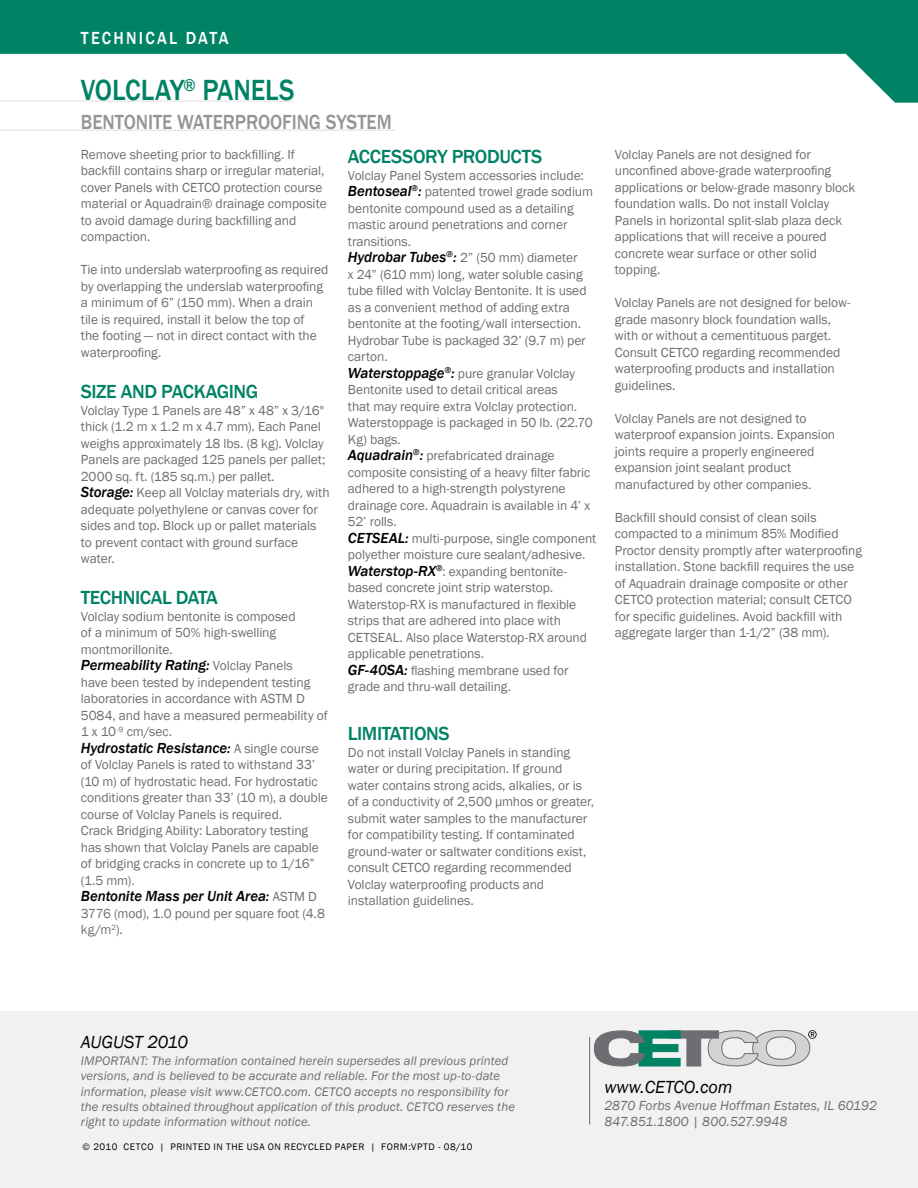
<style>
.page{position:relative;width:918px;height:1188px;background:#fff}
.page>*{position:absolute;margin:0;border:0;box-sizing:border-box;transform-origin:0 0}
.t1{font:500 30px "Franklin Gothic";letter-spacing:-.005em;color:#008265;scale:.9 1}
.t2{font:500 21px "Franklin Gothic";letter-spacing:-.005em;color:#939598;scale:.9 1}
.t3{font:500 19.5px "Franklin Gothic";letter-spacing:-.02em;color:#008265}
.t4{font:italic 18px "Franklin Gothic";color:#000}
.t5{font:500 18px "Franklin Gothic";letter-spacing:.135em;color:#fff;scale:.9 1}
.t6{font:italic 18px "Franklin Gothic";letter-spacing:-.02em;color:#000}
.t7{font:italic 500 15px "Franklin Gothic";letter-spacing:-.005em;color:#000}
.t8{font:13.5px/16.5px "Franklin Gothic";letter-spacing:-.005em;color:#6d6e71}
.t9{font:italic 13.5px/16.2px "Franklin Gothic";letter-spacing:.005em;color:#6d6e71}
.t10{font:italic 12.75px/15.3px "Franklin Gothic";letter-spacing:.005em;color:#6d6e71}
.t11{font:9.75px "Franklin Gothic";letter-spacing:.06em;color:#000}
.s1{font-weight:500;font-style:italic;font-size:15px;color:#000}
.s2{font-weight:400;font-style:normal;font-size:13.5px;color:#6d6e71}
</style>
<div class="page">
<div style="left:0;top:1011px;width:918px;height:177px;background:#f1f1f2"></div>
<svg style="left:593px;top:1030px;width:224px;height:37px"></svg>
<hr style="left:589px;top:1037px;width:1px;height:87px;background:#6d6e71">
<svg style="left:0;top:0;width:918px;height:103px;fill:#008265"></svg>
<hr style="left:0;top:100px;width:294px;height:2px;background:#e6e7e8">
<hr style="left:0;top:129px;width:395px;height:2px;background:#e6e7e8">
<h3 class="t5" style="left:81px;top:27px;width:165px">TECHNICAL DATA</h3>
<h1 class="t1" style="left:81px;top:72px;width:238px">VOLCLAY<sup>®</sup> PANELS</h1>
<h2 class="t2" style="left:81px;top:109px;width:150px">BENTONITE WATERPROO</h2>
<h2 class="t2" style="left:282px;top:109px;width:123px">FING SYSTEM</h2>
<p class="t8" style="left:81px;top:146px;width:247px">Remove sheeting prior to backfilling. If backfill contains sharp or irregular material, cover Panels with CETCO protection course material or Aquadrain® drainage composite to avoid damage during backfilling and compaction.</p>
<p class="t8" style="left:81px;top:262px;width:249px">Tie into underslab waterproofing as required by overlapping the underslab waterproofing a minimum of 6” (150 mm). When a drain tile is required, install it below the top of<br>the footing — not in direct contact with the waterproofing.</p>
<h3 class="t3" style="left:81px;top:379px;width:137px">SIZE AN D PACKAGING</h3>
<p class="t8" style="left:81px;top:402px;width:250px">Volclay Type 1 Panels are 48” x 48” x 3/16" thick (1.2 m x 1.2 m x 4.7 mm). Each Panel weighs approximately 18 lbs. (8 kg). Volclay Panels are packaged 125 panels per pallet; 2000 sq. ft. (185 sq.m.) per pallet.<br><span class="s1">Storage:</span> Keep all Volclay materials dry, with adequate polyethylene or canvas cover for sides and top. Block up or pallet materials to prevent contact with ground surface water.</p>
<h3 class="t3" style="left:81px;top:586px;width:138px">TECHNI CAL DATA</h3>
<p class="t8" style="left:81px;top:608px;width:216px">Volclay sodium bentonite is composed of a minimum of 50% high-swelling montmorillonite.</p>
<p class="t7" style="left:81px;top:656px;width:213px">Permeability Rating: <span class="s2">Volclay Panels</span></p>
<p class="t8" style="left:81px;top:674px;width:248px">have been tested by independent testing laboratories in accordance with ASTM D 5084, and have a measured permeability of 1 x 10<sup>-9</sup> cm/sec.</p>
<p class="t7" style="left:81px;top:738px;width:239px">Hydrostatic Resistance: <span class="s2">A single course</span></p>
<p class="t8" style="left:81px;top:757px;width:249px">of Volclay Panels is rated to withstand 33’ (10 m) of hydrostatic head. For hydrostatic conditions greater than 33’ (10 m), a double course of Volclay Panels is required.<br>Crack Bridging Ability: Laboratory testing has shown that Volclay Panels are capable of bridging cracks in concrete up to 1/16” (1.5 mm).</p>
<p class="t7" style="left:81px;top:887px;width:236px">Bentonite Mass per Unit Area: <span class="s2">ASTM D</span></p>
<p class="t8" style="left:81px;top:905px;width:246px">3776 (mod), 1.0 pound per square foot (4.8 kg/m<sup>2</sup>).</p>
<h3 class="t3" style="left:348px;top:145px;width:196px">ACCESSORY PRODUCTS</h3>
<p class="t8" style="left:348px;top:167px;width:250px">Volclay Panel System accessories include:<br><span class="s1">Bentoseal</span><sup>®</sup><span class="s1">:</span> patented trowel grade sodium bentonite compound used as a detailing mastic around penetrations and corner transitions.<br><span class="s1">Hydrobar Tubes</span><sup>®</sup><span class="s1">:</span> 2” (50 mm) diameter<br>x 24” (610 mm) long, water soluble casing tube filled with Volclay Bentonite. It is used as a convenient method of adding extra bentonite at the footing/wall intersection.<br>Hydrobar Tube is packaged 32’ (9.7 m) per carton.<br><span class="s1">Waterstoppage</span><sup>®</sup><span class="s1">:</span> pure granular Volclay Bentonite used to detail critical areas<br>that may require extra Volclay protection.<br>Waterstoppage is packaged in 50 lb. (22.70<br>Kg) bags.<br><span class="s1">Aquadrain</span><sup>®</sup><span class="s1">:</span> prefabricated drainage composite consisting of a heavy filter fabric adhered to a high-strength polystyrene drainage core. Aquadrain is available in 4’ x 52’ rolls.<br><span class="s1">CETSEAL:</span> multi-purpose, single component polyether moisture cure sealant/adhesive.<br><span class="s1">Waterstop-RX</span><sup>®</sup>: expanding bentonite&shy;based concrete joint strip waterstop.<br>Waterstop-RX is manufactured in flexible strips that are adhered into place with CETSEAL. Also place Waterstop-RX around applicable penetrations.<br><span class="s1">GF-40SA:</span> flashing membrane used for grade and thru-wall detailing.</p>
<h3 class="t3" style="left:348px;top:722px;width:9px">LIMI</h3>
<h3 class="t3" style="left:382px;top:722px;width:69px">TATIONS</h3>
<p class="t8" style="left:348px;top:744px;width:248px">Do not install Volclay Panels in standing water or during precipitation. If ground water contains strong acids, alkalies, or is of a conductivity of 2,500 μmhos or greater, submit water samples to the manufacturer for compatibility testing. If contaminated ground-water or saltwater conditions exist, consult CETCO regarding recommended Volclay waterproofing products and installation guidelines.</p>
<p class="t8" style="left:615px;top:146px;width:242px">Volclay Panels are not designed for unconfined above-grade waterproofing applications or below-grade masonry block foundation walls. Do not install Volclay Panels in horizontal split-slab plaza deck applications that will receive a poured concrete wear surface or other solid topping.</p>
<p class="t8" style="left:615px;top:295px;width:237px">Volclay Panels are not designed for below&shy;grade masonry block foundation walls, with or without a cementituous parget.<br>Consult CETCO regarding recommended waterproofing products and installation guidelines.</p>
<p class="t8" style="left:615px;top:410px;width:222px">Volclay Panels are not designed to waterproof expansion joints. Expansion joints require a properly engineered expansion joint sealant product manufactured by other companies.</p>
<p class="t8" style="left:615px;top:509px;width:249px">Backfill should consist of clean soils compacted to a minimum 85% Modified Proctor density promptly after waterproofing installation. Stone backfill requires the use of Aquadrain drainage composite or other CETCO protection material; consult CETCO for specific guidelines. Avoid backfill with aggregate larger than 1-1/2” (38 mm).</p>
<h3 class="t6" style="left:81px;top:1031px;width:109px">AUGUST 2010</h3>
<p class="t10" style="left:81px;top:1053px;width:436px">IMPORTANT: The information contained herein supersedes all previous printed versions, and is believed to be accurate and reliable. For the most up-to-date information, please visit www.CETCO.com. CETCO accepts no responsibility for the results obtained throughout application of this product. CETCO reserves the right to update information without notice.</p>
<p class="t11" style="left:83px;top:1141px;width:151px">© 2010 CETCO | Pri nted i n the</p>
<p class="t11" style="left:247px;top:1141px;width:45px">USA on rec</p>
<p class="t11" style="left:303px;top:1141px;width:39px">ycle d paper</p>
<p class="t11" style="left:370px;top:1141px;width:24px">| Form</p>
<p class="t11" style="left:408px;top:1141px;width:66px">:vptd - 08/10</p>
<h3 class="t4" style="left:604px;top:1076px;width:130px">www.CETCO.com</h3>
<p class="t9" style="left:604px;top:1097px;width:274px">2870 Forbs Avenue Hoffman Estates, IL 60192<br>847.851.1800 | 800.527.9948</p>
</div>
